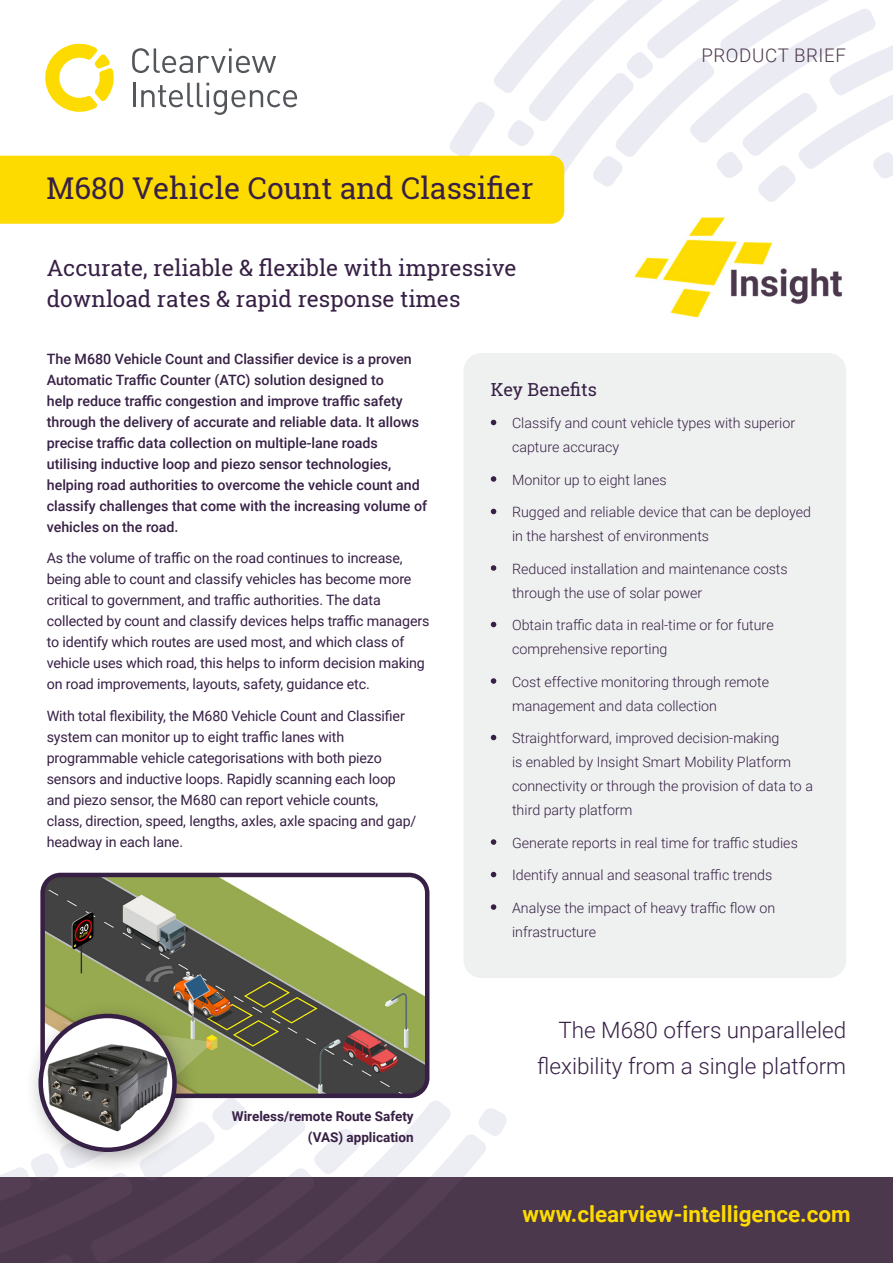
<style>
.page{position:relative;width:893px;height:1263px;background:#fff}
.page>*{position:absolute;margin:0;border:0;box-sizing:border-box;transform-origin:0 0}
.t1{font:30px "Roboto Slab";color:#372045}
.body_text{font:22.5px/31.5px "Roboto Slab";color:#372045}
.body_text-2{font:300 22.5px/36px "Roboto";color:#372045;text-align:right}
.t2{font:700 22.5px "Roboto";color:#fedb00}
.t3{font:300 18.75px "Roboto";letter-spacing:.03em;color:#4b384c}
.key_heading{font:18px "Roboto Slab";color:#372045}
.body_text-3{font:14.25px/21px "Roboto";letter-spacing:-.01em;color:#372045}
.bullets{font:300 14.25px/24px "Roboto";color:#372045}
.body_text-4{font:500 14.25px/21px "Roboto";color:#372045}
.body_text-5{font:700 13.5px/21px "Roboto";color:#372045;text-align:right}
</style>
<div class="page">
<div style="left:0;top:1178px;width:893px;height:85px;background:#4b384c"></div>
<svg style="left:0;top:1097px;width:507px;height:81px"></svg>
<div style="left:463px;top:353px;width:383px;height:625px;background:#eff1f0;border-radius:18px"></div>
<svg style="left:491px;top:420px;width:5px;height:5px"></svg>
<svg style="left:491px;top:476px;width:5px;height:6px"></svg>
<svg style="left:491px;top:509px;width:5px;height:5px"></svg>
<svg style="left:491px;top:565px;width:5px;height:6px"></svg>
<svg style="left:491px;top:622px;width:5px;height:5px"></svg>
<svg style="left:491px;top:678px;width:5px;height:6px"></svg>
<svg style="left:491px;top:735px;width:5px;height:5px"></svg>
<svg style="left:491px;top:839px;width:5px;height:6px"></svg>
<svg style="left:491px;top:872px;width:5px;height:5px"></svg>
<svg style="left:491px;top:904px;width:5px;height:6px"></svg>
<svg style="left:0;top:0;width:893px;height:224px"></svg>
<img style="left:630px;top:213px;width:216px;height:105px">
<img style="left:45px;top:878px;width:379px;height:215px">
<div style="left:40px;top:873px;width:389px;height:225px;border:4px solid #372045;border-radius:18px"></div>
<svg style="left:200px;top:1021px;width:13px;height:61px"></svg>
<div style="left:24px;top:999px;width:176px;height:176px;background:#231f20;opacity:.36"></div>
<img style="left:31px;top:1014px;width:148px;height:150px">
<p class="t1" style="left:46px;top:167px;width:489px">M680 Vehicle Count and Classifier</p>
<p class="body_text" style="left:47px;top:251px;width:471px">Accurate, reliable &amp; flexible with impressive download rates &amp; rapid response times</p>
<p class="t3" style="left:701px;top:43px;width:146px">PRODUCT BRIEF</p>
<p class="body_text-4" style="left:47px;top:348px;width:382px">The M680 Vehicle Count and Classifier device is a proven Automatic Traffic Counter (ATC) solution designed to<br>help reduce traffic congestion and improve traffic safety through the delivery of accurate and reliable data. It allows precise traffic data collection on multiple-lane roads utilising inductive loop and piezo sensor technologies, helping road authorities to overcome the vehicle count and classify challenges that come with the increasing volume of vehicles on the road.</p>
<p class="body_text-3" style="left:47px;top:547px;width:384px">As the volume of traffic on the road continues to increase, being able to count and classify vehicles has become more critical to government, and traffic authorities. The data collected by count and classify devices helps traffic managers to identify which routes are used most, and which class of vehicle uses which road, this helps to inform decision making on road improvements, layouts, safety, guidance etc.</p>
<p class="body_text-3" style="left:47px;top:705px;width:371px">With total flexibility, the M680 Vehicle Count and Classifier system can monitor up to eight traffic lanes with programmable vehicle categorisations with both piezo sensors and inductive loops. Rapidly scanning each loop and piezo sensor, the M680 can report vehicle counts, class, direction, speed, lengths, axles, axle spacing and gap/ headway in each lane.</p>
<p class="body_text-5" style="left:232px;top:1105px;width:183px">Wireless/remote Route Safety (VAS) application</p>
<p class="key_heading" style="left:491px;top:377px;width:108px">Key Benefits</p>
<p class="bullets" style="left:512px;top:411px;width:285px">Classify and count vehicle types with superior capture accuracy</p>
<p class="bullets" style="left:512px;top:467px;width:156px">Monitor up to eight lanes</p>
<p class="bullets" style="left:512px;top:500px;width:300px">Rugged and reliable device that can be deployed in the harshest of environments</p>
<p class="bullets" style="left:512px;top:556px;width:277px">Reduced installation and maintenance costs through the use of solar power</p>
<p class="bullets" style="left:512px;top:613px;width:263px">Obtain traffic data in real-time or for future comprehensive reporting</p>
<p class="bullets" style="left:512px;top:669px;width:259px">Cost effective monitoring through remote management and data collection</p>
<p class="bullets" style="left:512px;top:726px;width:302px">Straightforward, improved decision-making<br>is enabled by Insight Smart Mobility Platform connectivity or through the provision of data to a third party platform</p>
<p class="bullets" style="left:512px;top:830px;width:287px">Generate reports in real time for traffic studies</p>
<p class="bullets" style="left:512px;top:863px;width:262px">Identify annual and seasonal traffic trends</p>
<p class="bullets" style="left:512px;top:895px;width:265px">Analyse the impact of heavy traffic flow on infrastructure</p>
<p class="body_text-2" style="left:537px;top:1011px;width:310px">The M680 offers unparalleled flexibility from a single platform</p>
<p class="t2" style="left:523px;top:1198px;width:330px">www.clearview-intelligence.com</p>
</div>
